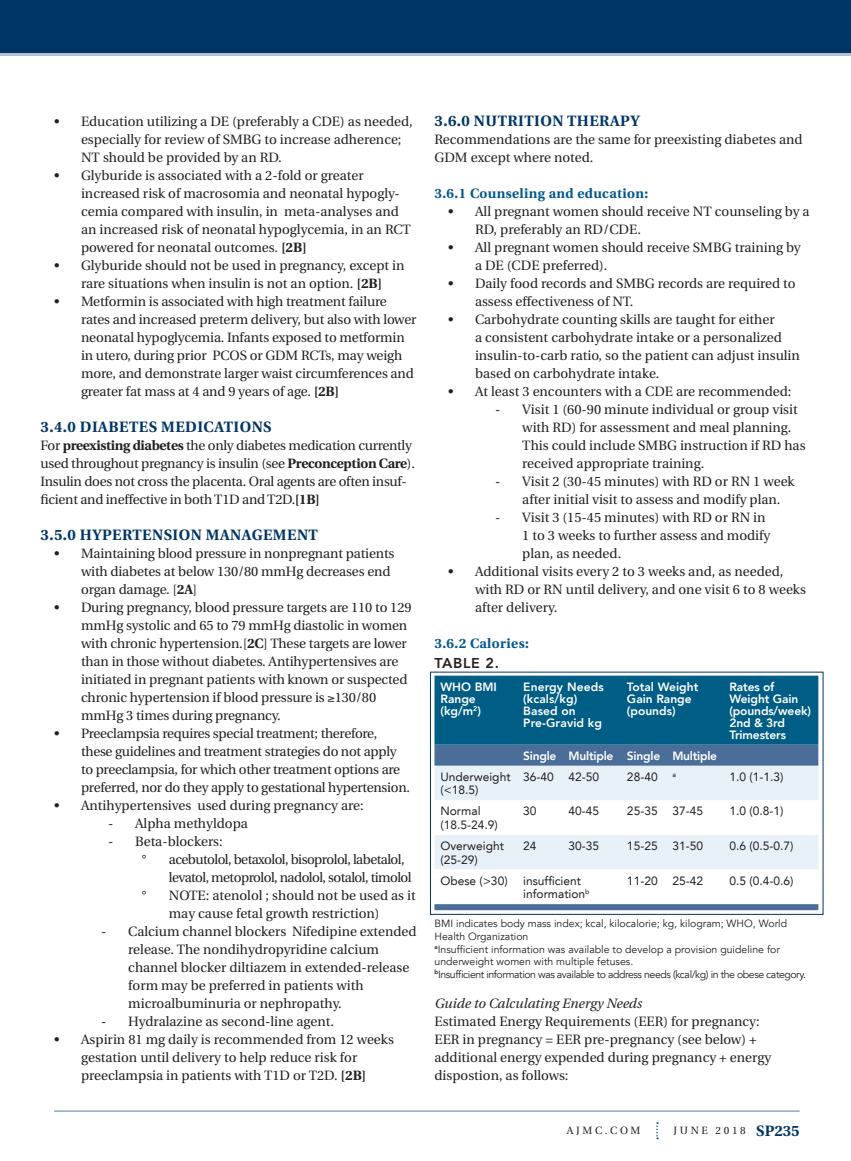
<style>
.page{position:relative;width:851px;height:1161px;background:#fff}
.page>*{position:absolute;margin:0;border:0;box-sizing:border-box;transform-origin:0 0}
.Subhead{font:700 15px "Heuristica";letter-spacing:.03em;color:#003667}
.Subhead_3{font:800 14.25px "Avenir";letter-spacing:.05em;color:#231f20}
.Indent{font:13.5px/18px "Heuristica";color:#231f20}
.Indent-2{font:13.5px/18px "Heuristica";letter-spacing:-.02em;color:#231f20}
.Indent-3{font:13.5px/18px "Heuristica";letter-spacing:-.04em;color:#231f20}
.Subhead_2{font:700 13.5px "Heuristica";letter-spacing:.03em;color:#00578f}
.Indent-4{font:italic 13.5px "Heuristica";color:#231f20}
.t1{font:12px/13.5px "Avenir";color:#231f20}
.t2{font:800 12px/12px "Avenir";letter-spacing:-.01em;color:#fff}
.t3{font:800 12px/12px "Avenir";letter-spacing:.01em;color:#fff}
.t4{font:10.5px/12.6px "Avenir";color:#231f20}
.t5{font:10.5px "Avenir";letter-spacing:-.04em;color:#231f20}
.t6{font:10.5px "Heuristica";letter-spacing:.25em;color:#231f20}
.t7{font:7.05px "Avenir";color:#231f20}
.s1{font-weight:700}
.s2{font-weight:700;font-size:15px;color:#003667}
</style>
<div class="page">
<svg style="left:656px;top:1122px;width:2px;height:17px"></svg>
<div style="left:0;top:0;width:850px;height:54px;background:#003667"></div>
<hr style="left:0;top:53px;width:850px;height:3px;background:#b4bfcb">
<svg style="left:430px;top:672px;width:393px;height:243px"></svg>
<div style="left:434px;top:676px;width:384px;height:69px;background:#005d86"></div>
<svg style="left:434px;top:745px;width:384px;height:165px;background:#4d719a"></svg>
<div style="left:434px;top:766px;width:384px;height:34px;background:#e9f1f8"></div>
<svg style="left:434px;top:800px;width:384px;height:104px"></svg>
<p class="Indent" style="left:81px;top:113px;width:333px;text-indent:-27px">• Education utilizing a DE (preferably a CDE) as needed, especially for review of SMBG to increase adherence;<br>NT should be provided by an RD.</p>
<p class="Indent" style="left:81px;top:167px;width:331px;text-indent:-27px">• Glyburide is associated with a 2-fold or greater increased risk of macrosomia and neonatal hypogly&shy;cemia compared with insulin, in meta-analyses and an increased risk of neonatal hypoglycemia, in an RCT powered for neonatal outcomes. <span class="s1">[2B]</span></p>
<p class="Indent" style="left:54px;top:257px;width:352px;text-align:center">• Glyburide should not be used in pregnancy, except in rare situations when insulin is not an option. <span class="s1">[2B]</span></p>
<p class="Indent" style="left:81px;top:293px;width:337px;text-indent:-27px">• Metformin is associated with high treatment failure rates and increased preterm delivery, but also with lower neonatal hypoglycemia. Infants exposed to metformin in utero, during prior PCOS or GDM RCTs, may weigh more, and demonstrate larger waist circumferences and greater fat mass at 4 and 9 years of age. <span class="s1">[2B]</span></p>
<p class="Subhead" style="left:40px;top:415px;width:232px">3.4.0 DIABETES MEDICATIONS</p>
<p class="Indent-2" style="left:40px;top:437px;width:376px">For <span class="s1">preexisting diabetes</span> the only diabetes medication currently used throughout pregnancy is insulin (see <span class="s1">Preconception Care</span>).<br>Insulin does not cross the placenta. Oral agents are often insuf&shy;ficient and ineffective in both T1D and T2D.<span class="s1">[1B]</span></p>
<p class="Subhead" style="left:40px;top:523px;width:279px">3.5.0 HYPERTENSION MANAGEMENT</p>
<p class="Indent" style="left:81px;top:545px;width:315px;text-indent:-27px">• Maintaining blood pressure in nonpregnant patients with diabetes at below 130/80 mmHg decreases end organ damage. [<span class="s1">2A</span>]</p>
<p class="Indent" style="left:81px;top:599px;width:332px;text-indent:-27px">• During pregnancy, blood pressure targets are 110 to 129 mmHg systolic and 65 to 79 mmHg diastolic in women with chronic hypertension.[<span class="s1">2C</span>] These targets are lower than in those without diabetes. Antihypertensives are initiated in pregnant patients with known or suspected chronic hypertension if blood pressure is ≥130/80 mmHg 3 times during pregnancy.</p>
<p class="Indent-2" style="left:81px;top:725px;width:330px;text-indent:-27px">• Preeclampsia requires special treatment; therefore, these guidelines and treatment strategies do not apply to preeclampsia, for which other treatment options are preferred, nor do they apply to gestational hypertension.</p>
<p class="Indent" style="left:54px;top:797px;width:311px">• Antihypertensives used during pregnancy are:</p>
<p class="Indent" style="left:108px;top:815px;width:141px">- Alpha methyldopa</p>
<p class="Indent" style="left:108px;top:833px;width:116px">- Beta-blockers:</p>
<p class="Indent" style="left:142px;top:851px;width:6px">°</p>
<p class="Indent-3" style="left:169px;top:851px;width:244px">acebutolol, betaxolol, bisoprolol, labetalol, levatol, metoprolol, nadolol, sotalol, timolol</p>
<p class="Indent" style="left:142px;top:887px;width:6px">°</p>
<p class="Indent" style="left:169px;top:887px;width:248px">NOTE: atenolol ; should not be used as it may cause fetal growth restriction)</p>
<p class="Indent" style="left:128px;top:923px;width:289px;text-indent:-27px">- Calcium channel blockers Nifedipine extended release. The nondihydropyridine calcium channel blocker diltiazem in extended-release form may be preferred in patients with microalbuminuria or nephropathy.</p>
<p class="Indent" style="left:101px;top:1013px;width:234px">- Hydralazine as second-line agent.</p>
<p class="Indent" style="left:81px;top:1031px;width:314px;text-indent:-27px">• Aspirin 81 mg daily is recommended from 12 weeks gestation until delivery to help reduce risk for preeclampsia in patients with T1D or T2D. <span class="s1">[2B]</span></p>
<p class="Subhead" style="left:434px;top:109px;width:207px">3.6.0 NUTRITION THERAPY</p>
<p class="Indent" style="left:434px;top:131px;width:369px">Recommendations are the same for preexisting diabetes and<br>GDM except where noted.</p>
<p class="Subhead_2" style="left:434px;top:183px;width:215px">3.6.1 Counseling and education:</p>
<p class="Indent" style="left:475px;top:203px;width:336px;text-indent:-27px">• All pregnant women should receive NT counseling by a<br>RD, preferably an RD/CDE.</p>
<p class="Indent" style="left:475px;top:239px;width:327px;text-indent:-27px">• All pregnant women should receive SMBG training by a DE (CDE preferred).</p>
<p class="Indent" style="left:475px;top:275px;width:322px;text-indent:-27px">• Daily food records and SMBG records are required to assess effectiveness of NT.</p>
<p class="Indent" style="left:475px;top:311px;width:326px;text-indent:-27px">• Carbohydrate counting skills are taught for either<br>a consistent carbohydrate intake or a personalized insulin-to-carb ratio, so the patient can adjust insulin based on carbohydrate intake.</p>
<p class="Indent" style="left:448px;top:383px;width:345px">• At least 3 encounters with a CDE are recommended:</p>
<p class="Indent" style="left:522px;top:401px;width:285px;text-indent:-27px">- Visit 1 (60-90 minute individual or group visit with RD) for assessment and meal planning.<br>This could include SMBG instruction if RD has received appropriate training.</p>
<p class="Indent" style="left:522px;top:473px;width:274px;text-indent:-27px">- Visit 2 (30-45 minutes) with RD or RN 1 week after initial visit to assess and modify plan.</p>
<p class="Indent" style="left:522px;top:509px;width:249px;text-indent:-27px">- Visit 3 (15-45 minutes) with RD or RN in<br>1 to 3 weeks to further assess and modify plan, as needed.</p>
<p class="Indent" style="left:475px;top:563px;width:332px;text-indent:-27px">• Additional visits every 2 to 3 weeks and, as needed, with RD or RN until delivery, and one visit 6 to 8 weeks after delivery.</p>
<p class="Subhead_2" style="left:434px;top:633px;width:96px">3.6.2 Calories:</p>
<p class="Subhead_3" style="left:434px;top:654px;width:66px">TABLE 2.</p>
<p class="t2" style="left:440px;top:681px;width:58px">WHO BMI<br>Range</p>
<p class="t2" style="left:440px;top:705px;width:42px">(kg/m<sup>2</sup>)</p>
<p class="t3" style="left:523px;top:681px;width:82px">Energy Needs (kcals/kg)<br>Based on<br>Pre-Gravid kg</p>
<p class="t2" style="left:627px;top:681px;width:73px">Total Weight<br>Gain Range (pounds)</p>
<p class="t2" style="left:729px;top:681px;width:83px">Rates of<br>Weight Gain (pounds/week)<br>2nd &amp; 3rd<br>Trimesters</p>
<p class="t2" style="left:523px;top:750px;width:35px">Single</p>
<p class="t2" style="left:568px;top:750px;width:46px">Multiple</p>
<p class="t2" style="left:627px;top:750px;width:35px">Single</p>
<p class="t2" style="left:672px;top:750px;width:46px">Multiple</p>
<p class="t1" style="left:440px;top:770px;width:72px">Underweight (&lt;18.5)</p>
<p class="t1" style="left:523px;top:770px;width:32px">36-40</p>
<p class="t1" style="left:568px;top:770px;width:32px">42-50</p>
<p class="t1" style="left:627px;top:770px;width:32px">28-40</p>
<p class="t7" style="left:672px;top:770px;width:5px">a</p>
<p class="t1" style="left:729px;top:770px;width:56px">1.0 (1-1.3)</p>
<p class="t1" style="left:440px;top:805px;width:59px">Normal (18.5-24.9)</p>
<p class="t1" style="left:523px;top:805px;width:15px">30</p>
<p class="t1" style="left:568px;top:805px;width:32px">40-45</p>
<p class="t1" style="left:627px;top:805px;width:32px">25-35</p>
<p class="t1" style="left:672px;top:805px;width:32px">37-45</p>
<p class="t1" style="left:729px;top:805px;width:56px">1.0 (0.8-1)</p>
<p class="t1" style="left:440px;top:839px;width:65px">Overweight (25-29)</p>
<p class="t1" style="left:523px;top:839px;width:15px">24</p>
<p class="t1" style="left:568px;top:839px;width:32px">30-35</p>
<p class="t1" style="left:627px;top:839px;width:32px">15-25</p>
<p class="t1" style="left:672px;top:839px;width:32px">31-50</p>
<p class="t1" style="left:729px;top:839px;width:66px">0.6 (0.5-0.7)</p>
<p class="t1" style="left:440px;top:874px;width:69px">Obese (&gt;30)</p>
<p class="t1" style="left:523px;top:874px;width:68px">insufficient information<sup>b</sup></p>
<p class="t1" style="left:627px;top:874px;width:32px">11-20</p>
<p class="t1" style="left:672px;top:874px;width:32px">25-42</p>
<p class="t1" style="left:729px;top:874px;width:66px">0.5 (0.4-0.6)</p>
<p class="t4" style="left:434px;top:918px;width:354px">BMI indicates body mass index; kcal, kilocalorie; kg, kilogram; WHO, World<br>Health Organization</p>
<p class="t4" style="left:434px;top:943px;width:347px"><sup>a</sup>Insufficient information was available to develop a provision guideline for underweight women with multiple fetuses.</p>
<p class="t5" style="left:434px;top:968px;width:373px"><sup>b</sup>Insufficient information was available to address needs (kcal/kg) in the obese category.</p>
<p class="Indent-4" style="left:434px;top:993px;width:209px">Guide to Calculating Energy Needs</p>
<p class="Indent" style="left:434px;top:1013px;width:327px">Estimated Energy Requirements (EER) for pregnancy:</p>
<p class="Indent" style="left:434px;top:1031px;width:338px">EER in pregnancy = EER pre-pregnancy (see below) + additional energy expended during pregnancy + energy dispostion, as follows:</p>
<p class="t6" style="left:567px;top:1122px;width:75px">AJMC.COM</p>
<p class="t6" style="left:673px;top:1122px;width:128px">JUNE 2018 <span class="s2">SP235</span></p>
</div>
